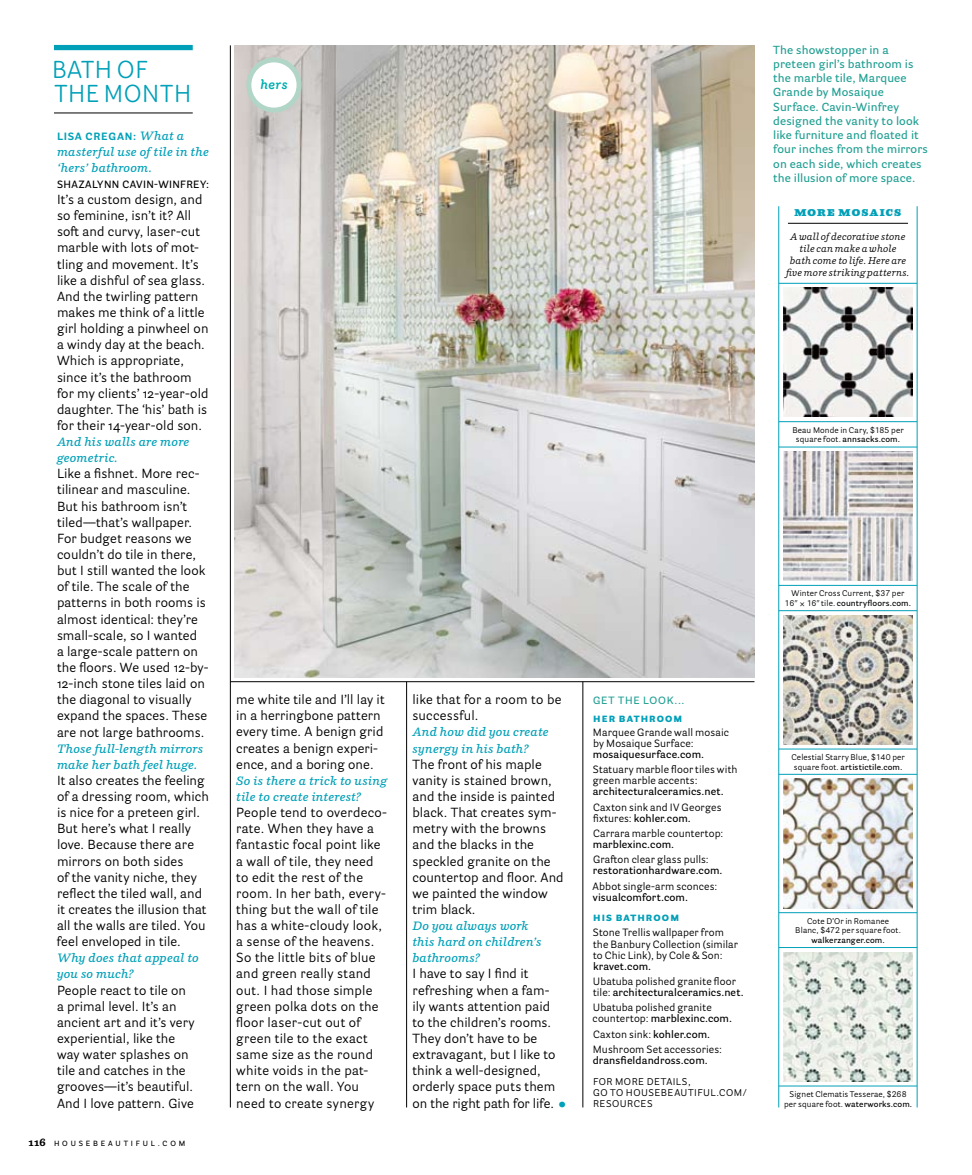
<style>
.page{position:relative;width:972px;height:1175px;background:#fff}
.page>*{position:absolute;margin:0;border:0;box-sizing:border-box;transform-origin:0 0}
.t1{font:700 36px "Router";color:#00a0b8}
.t2{font:24px/24px "Router";letter-spacing:.005em;color:#00a0b8}
.t3{font:italic 500 13.5px "Router";color:#00acaf}
.t4{font:13.2px/16.2px "Parry Grotesque Pro";letter-spacing:.01em;color:#000}
.t5{font:italic 600 12px/16.2px "Parry Pro";letter-spacing:.015em;color:#00a0b8}
.t6{font:600 11.7px/14.2px "Parry Grotesque Pro";letter-spacing:.01em;color:#23a094}
.t7{font:10.5px/11.1px "Parry Grotesque Pro";letter-spacing:.01em;color:#000}
.t8{font:600 10.5px "Parry Grotesque Pro";letter-spacing:.01em;color:#000}
.t9{font:600 10.5px "Parry Grotesque Pro";letter-spacing:.035em;color:#000}
.t10{font:700 10.5px "Parry Grotesque Pro";letter-spacing:.065em;color:#00a0b8}
.t11{font:600 10.5px "Parry Grotesque Pro";letter-spacing:.08em;color:#23a094}
.t12{font:italic 9.75px/12px "Parry Pro";letter-spacing:.025em;color:#000;text-align:center}
.t13{font:9.75px/11.1px "Parry Grotesque Pro";letter-spacing:.05em;color:#000}
.t14{font:900 9.75px "Parry Pro";letter-spacing:.11em;color:#00a0b8}
.t15{font:900 9px "Parry Grotesque Pro";letter-spacing:.12em;color:#00a0b8}
.t16{font:8.25px/9.8px "Parry Grotesque Pro";letter-spacing:.015em;color:#000;text-align:center}
.t17{font:600 8.25px "Parry Grotesque Pro";letter-spacing:.015em;color:#000}
.t18{font:600 7.5px "Parry Grotesque Pro";letter-spacing:.375em;color:#000}
.s1{font-family:"Parry Pro";font-weight:600;font-style:italic;font-size:12px}
.s2{font-family:"Parry Pro";font-weight:700;font-size:10.8px}
.s3{font-weight:600}
.s4{font-family:"Universal Newswith Comm Pi"}
.s5{font-size:10.5px}
</style>
<div class="page">
<div style="left:54px;top:45px;width:139px;height:5px;background:#00a0b8"></div>
<hr style="left:54px;top:113px;width:139px;height:1px;background:#000">
<hr style="left:779px;top:1085px;width:138px;height:1px;background:#00a0b8">
<hr style="left:779px;top:585px;width:138px;height:1px;background:#00a0b8">
<hr style="left:779px;top:947px;width:138px;height:1px;background:#00a0b8">
<hr style="left:779px;top:447px;width:138px;height:1px;background:#00a0b8">
<hr style="left:779px;top:912px;width:138px;height:1px;background:#00a0b8">
<hr style="left:779px;top:421px;width:138px;height:1px;background:#00a0b8">
<hr style="left:779px;top:774px;width:138px;height:1px;background:#00a0b8">
<hr style="left:779px;top:283px;width:138px;height:1px;background:#00a0b8">
<hr style="left:779px;top:748px;width:138px;height:1px;background:#00a0b8">
<hr style="left:779px;top:610px;width:138px;height:1px;background:#00a0b8">
<hr style="left:917px;top:206px;width:1px;height:901px;background:#00a0b8">
<hr style="left:779px;top:206px;width:1px;height:901px;background:#00a0b8">
<hr style="left:583px;top:681px;width:1px;height:426px;background:#000">
<hr style="left:406px;top:681px;width:1px;height:426px;background:#000">
<hr style="left:230px;top:45px;width:1px;height:1062px;background:#000">
<hr style="left:230px;top:681px;width:524px;height:1px;background:#000">
<img style="left:235px;top:45px;width:519px;height:632px">
<img style="left:783px;top:952px;width:130px;height:129px">
<img style="left:783px;top:779px;width:130px;height:129px">
<img style="left:783px;top:288px;width:130px;height:129px">
<img style="left:783px;top:615px;width:130px;height:129px">
<img style="left:783px;top:451px;width:130px;height:130px">
<div style="left:249px;top:60px;width:50px;height:50px;background:#fff;border-radius:50%"></div>
<div style="left:246px;top:57px;width:56px;height:55px;border:5px solid #b1d5c7;border-radius:50%"></div>
<hr style="left:788px;top:223px;width:120px;height:1px;background:#000">
<h2 class="t2" style="left:52px;top:57px;width:141px">BATH OF<br>THE MONTH</h2>
<p class="t10" style="left:57px;top:128px;width:129px">LISA CREGAN: <span class="s1">What a</span></p>
<p class="t5" style="left:57px;top:143px;width:153px">masterful use of tile in the ‘hers’ bathroom.</p>
<p class="t8" style="left:57px;top:177px;width:8px">Sha</p>
<p class="t9" style="left:79px;top:177px;width:132px">zalynn Cavin-Winfrey:</p>
<p class="t4" style="left:57px;top:191px;width:153px">It’s a custom design, and so feminine, isn’t it? All soft and curvy, laser-cut marble with lots of mot&shy;tling and movement. It’s like a dishful of sea glass.<br>And the twirling pattern makes me think of a little girl holding a pinwheel on a windy day at the beach.<br>Which is appropriate, since it’s the bathroom for my clients’ 12-year-old daughter. The ‘his’ bath is for their 14-year-old son.</p>
<p class="t5" style="left:57px;top:433px;width:134px">And his walls are more geometric.</p>
<p class="t4" style="left:57px;top:465px;width:153px">Like a fishnet. More rec&shy;tilinear and masculine.<br>But his bathroom isn’t tiled—that’s wallpaper.<br>For budget reasons we couldn’t do tile in there, but I still wanted the look of tile. The scale of the patterns in both rooms is almost identical: they’re small-scale, so I wanted<br>a large-scale pattern on the floors. We used 12-by-<br>12-inch stone tiles laid on the diagonal to visually expand the spaces. These are not large bathrooms.</p>
<p class="t5" style="left:57px;top:740px;width:148px">Those full-length mirrors make her bath feel huge.</p>
<p class="t4" style="left:57px;top:772px;width:153px">It also creates the feeling of a dressing room, which is nice for a preteen girl.<br>But here’s what I really love. Because there are mirrors on both sides<br>of the vanity niche, they reflect the tiled wall, and it creates the illusion that all the walls are tiled. You feel enveloped in tile.</p>
<p class="t5" style="left:57px;top:949px;width:143px">Why does that appeal to you so much?</p>
<p class="t4" style="left:57px;top:981px;width:139px">People react to tile on a primal level. It’s an ancient art and it’s very experiential, like the way water splashes on tile and catches in the grooves—it’s beautiful.<br>And I love pattern. Give</p>
<p class="t18" style="left:28px;top:1138px;width:142px"><span class="s2">116</span> HOUSE BE AUTI FUL.CO</p>
<p class="t18" style="left:179px;top:1138px;width:8px">M</p>
<p class="t3" style="left:260px;top:74px;width:29px">hers</p>
<p class="t6" style="left:773px;top:42px;width:156px">The showstopper in a preteen girl’s bathroom is the marble tile, Marquee<br>Grande by Mosaique<br>Surface. Cavin-Winfrey designed the vanity to look like furniture and floated it four inches from the mirrors on each side, which creates the illusion of more space.</p>
<p class="t14" style="left:795px;top:205px;width:108px">MORE MOSAICS</p>
<p class="t12" style="left:786px;top:230px;width:125px">A wall of decorative stone tile can make a whole<br>bath come to life. Here are five more striking patterns.</p>
<p class="t16" style="left:792px;top:425px;width:113px">Beau Monde in Cary, $185 per square foot. <span class="s3">annsacks.com.</span></p>
<p class="t4" style="left:236px;top:691px;width:150px">me white tile and I’ll lay it in a herringbone pattern every time. A benign grid creates a benign experi&shy;ence, and a boring one.</p>
<p class="t5" style="left:236px;top:772px;width:152px">So is there a trick to using tile to create interest?</p>
<p class="t4" style="left:236px;top:804px;width:152px">People tend to overdeco&shy;rate. When they have a fantastic focal point like a wall of tile, they need to edit the rest of the room. In her bath, every&shy;thing but the wall of tile has a white-cloudy look, a sense of the heavens.<br>So the little bits of blue and green really stand out. I had those simple green polka dots on the floor laser-cut out of green tile to the exact same size as the round white voids in the pat&shy;tern on the wall. You need to create synergy</p>
<p class="t4" style="left:412px;top:691px;width:151px">like that for a room to be successful.</p>
<p class="t5" style="left:412px;top:724px;width:138px">And how did you create synergy in his bath?</p>
<p class="t4" style="left:412px;top:756px;width:153px">The front of his maple vanity is stained brown, and the inside is painted black. That creates sym&shy;metry with the browns and the blacks in the speckled granite on the countertop and floor. And we painted the window trim black.</p>
<p class="t5" style="left:412px;top:917px;width:131px">Do you always work this hard on children’s bathrooms?</p>
<p class="t4" style="left:412px;top:965px;width:145px">I have to say I find it refreshing when a fam&shy;ily wants attention paid to the children’s rooms.<br>They don’t have to be extravagant, but I like to think a well-designed, orderly space puts them on the right path for life.</p>
<h1 class="t1" style="left:557px;top:1067px;width:12px">.</h1>
<p class="t11" style="left:593px;top:693px;width:93px">Get th e look...</p>
<p class="t15" style="left:593px;top:712px;width:91px">HER BATHROOM</p>
<p class="t7" style="left:593px;top:726px;width:138px">Marquee Grande wall mosaic by Mosaique Surface:</p>
<p class="t8" style="left:593px;top:747px;width:113px">mosaiquesurface.com.</p>
<p class="t7" style="left:593px;top:764px;width:146px">Statuary marble floor tiles with green marble accents:</p>
<p class="t8" style="left:593px;top:784px;width:133px">architecturalceramics.net.</p>
<p class="t7" style="left:593px;top:801px;width:130px">Caxton sink and IV Georges fixtures: <span class="s3">kohler.com.</span></p>
<p class="t7" style="left:593px;top:827px;width:132px">Carrara marble countertop:</p>
<p class="t8" style="left:593px;top:837px;width:83px">marblexinc.com.</p>
<p class="t7" style="left:593px;top:854px;width:117px">Grafton clear glass pulls:</p>
<p class="t8" style="left:593px;top:863px;width:131px">restorationhardware.com.</p>
<p class="t7" style="left:593px;top:880px;width:126px">Abbot single-arm sconces:</p>
<p class="t8" style="left:593px;top:889px;width:97px">visualcomfort.com.</p>
<p class="t15" style="left:593px;top:911px;width:87px">HIS BATHROOM</p>
<p class="t7" style="left:593px;top:927px;width:147px">Stone Trellis wallpaper from the Banbury Collection (similar to Chic Link), by Cole &amp; Son:</p>
<p class="t8" style="left:593px;top:958px;width:60px">kravet.com.</p>
<p class="t7" style="left:593px;top:975px;width:152px">Ubatuba polished granite floor tile: <span class="s3">architecturalceramics.net.</span></p>
<p class="t7" style="left:593px;top:1002px;width:141px">Ubatuba polished granite countertop: <span class="s3">marblexinc.com.</span></p>
<p class="t7" style="left:593px;top:1026px;width:131px;line-height:15.3px">Caxton sink: <span class="s3">kohler.com.<br></span>Mushroom Set accessories:</p>
<p class="t8" style="left:593px;top:1053px;width:117px">dransfieldandross.com.</p>
<p class="t13" style="left:593px;top:1076px;width:99px">For m ore details, go to housebeautiful</p>
<p class="t13" style="left:716px;top:1087px;width:32px">.com/</p>
<p class="t13" style="left:593px;top:1098px;width:61px">resou rces</p>
<p class="t16" style="left:785px;top:588px;width:128px">Winter Cross Current, $37 per<br>16<span class="s4">9</span> <span class="s5">×</span> 16<span class="s4">9</span> tile. <span class="s3">countryfloors.com.</span></p>
<p class="t16" style="left:791px;top:752px;width:115px;text-align:left">Celestial Starry Blue, $140 per square foot. <span class="s3">artistictile.com.</span></p>
<p class="t16" style="left:795px;top:915px;width:107px">Cote D’Or in Romanee<br>Blanc, $472 per square foot.</p>
<p class="t17" style="left:812px;top:934px;width:75px">walkerzanger.com.</p>
<p class="t16" style="left:784px;top:1089px;width:130px">Signet Clematis Tesserae, $268 per square foot. <span class="s3">waterworks.com.</span></p>
</div>
